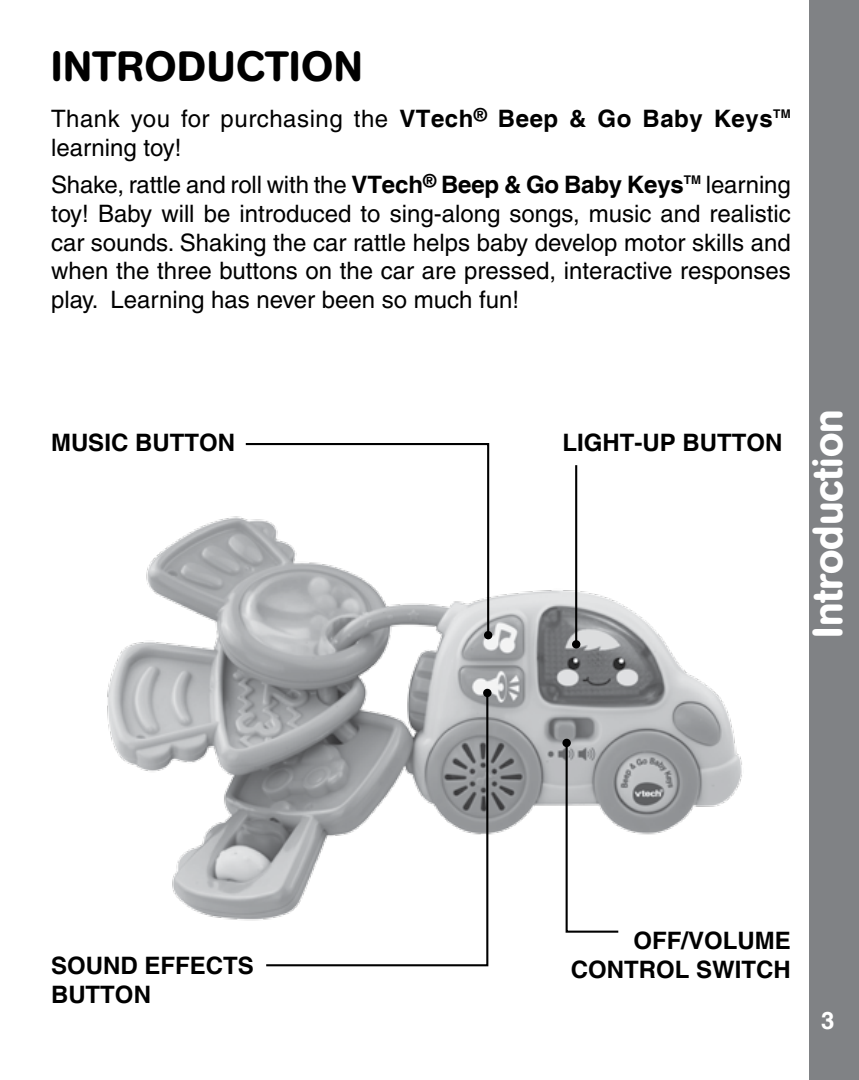
<style>
.page{position:relative;width:859px;height:1080px;background:#fff}
.page>*{position:absolute;margin:0;border:0;box-sizing:border-box;transform-origin:0 0}
.t1{font:500 42px "AG Book Rounded";color:#fff}
.t2{font:500 42px "AG Book Rounded";letter-spacing:.02em;color:#000}
.t3{font:500 24px/28.8px "Helvetica";color:#000;text-align:justify}
.t4{font:700 24px/28.8px "Helvetica";color:#000;text-align:right}
.t5{font:500 24px/28.8px "Helvetica";letter-spacing:.02em;color:#000}
.t6{font:700 24px "Helvetica";color:#fff}
.s1{font-weight:700}
</style>
<div class="page">
<div style="left:809px;top:0;width:50px;height:1080px;background:#808285"></div>
<img style="left:107px;top:475px;width:635px;height:446px">
<hr style="left:575px;top:465px;width:2px;height:179px;background:#000">
<div style="left:572px;top:640px;width:8px;height:9px;background:#000;border-radius:50%"></div>
<svg style="left:244px;top:443px;width:246px;height:194px"></svg>
<div style="left:484px;top:631px;width:8px;height:8px;background:#000;border-radius:50%"></div>
<svg style="left:264px;top:691px;width:225px;height:276px"></svg>
<div style="left:483px;top:689px;width:8px;height:8px;background:#000;border-radius:50%"></div>
<svg style="left:564px;top:741px;width:56px;height:192px"></svg>
<div style="left:562px;top:739px;width:9px;height:8px;background:#000;border-radius:50%"></div>
<h1 class="t2" style="left:51px;top:42px;width:313px">INTRODUCTION</h1>
<p class="t5" style="left:51px;top:104px;width:741px">Thank you for purchasing the <span class="s1">VTech</span><sup>®</sup> <span class="s1">Beep &amp; Go Baby Keys</span><sup>TM </sup>learning toy!</p>
<p class="t3" style="left:51px;top:170px;width:741px">Shake, rattle and roll with the <span class="s1">VTech</span><sup>®</sup> <span class="s1">Beep &amp; Go Baby Keys</span><sup>TM</sup> learning toy! Baby will be introduced to sing-along songs, music and realistic car sounds. Shaking the car rattle helps baby develop motor skills and when the three buttons on the car are pressed, interactive responses play. Learning has never been so much fun!</p>
<p class="t4" style="left:51px;top:430px;width:185px">MUSIC BUTTON</p>
<p class="t4" style="left:562px;top:430px;width:221px">LIGHT-UP BUTTON</p>
<h1 class="t1" style="left:803px;top:638px;width:230px;rotate:-90deg">Introduction</h1>
<p class="t4" style="left:51px;top:952px;width:204px;text-align:left">SOUND EFFECTS<br>BUTTON</p>
<p class="t4" style="left:571px;top:927px;width:221px">OFF/VOLUME<br>CONTROL SWITCH</p>
<p class="t6" style="left:821px;top:1006px;width:15px">3</p>
</div>
